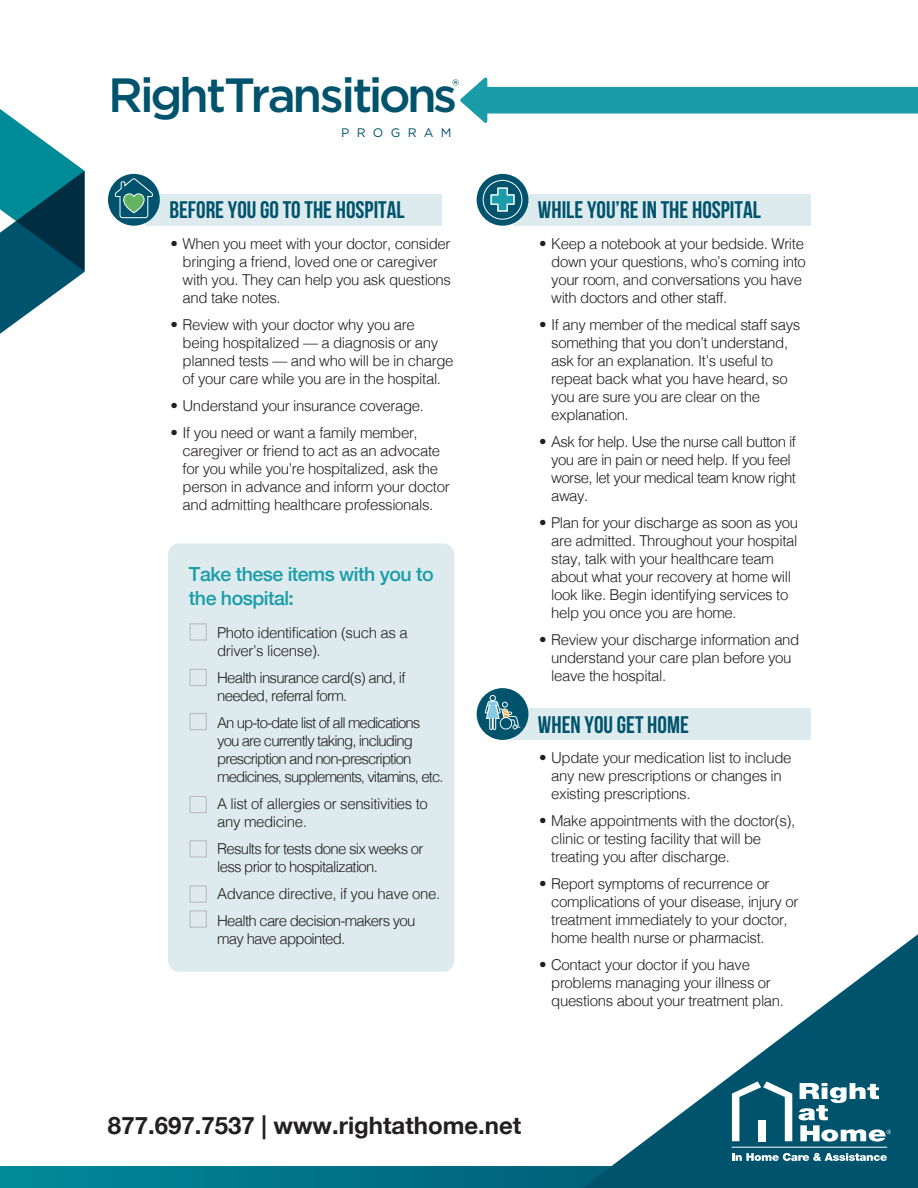
<style>
.page{position:relative;width:918px;height:1188px;background:#fff}
.page>*{position:absolute;margin:0;border:0;box-sizing:border-box;transform-origin:0 0}
.t1{font:500 48px "Gotham";letter-spacing:-.075em;color:#00536d}
.t2{font:700 24px "Bebas Neue";color:#00536d}
.t3{font:700 24px "Helvetica Neue";color:#231f20}
.t4{font:500 19.5px/23.4px "Helvetica Neue";letter-spacing:-.025em;color:#1a9ca9}
.t5{font:17.85px "Gotham";color:#00536d}
.t6{font:300 15px/18px "Helvetica";letter-spacing:-.025em;color:#231f20}
.t7{font:300 15px/18px "Helvetica";letter-spacing:-.06em;color:#231f20}
.t8{font:300 15px/18px "Helvetica";letter-spacing:-.05em;color:#231f20}
.t9{font:12.3px "Gotham";letter-spacing:.59em;color:#00536d}
</style>
<div class="page">
<svg style="left:0;top:110px;width:85px;height:224px"></svg>
<svg style="left:0;top:1167px;width:583px;height:21px;background:#007589"></svg>
<svg style="left:583px;top:934px;width:335px;height:254px"></svg>
<hr style="left:732px;top:1147px;width:155px;height:1px;background:#fff">
<svg style="left:732px;top:1153px;width:155px;height:8px"></svg>
<svg style="left:732px;top:1081px;width:60px;height:60px"></svg>
<svg style="left:799px;top:1083px;width:92px;height:59px"></svg>
<svg style="left:460px;top:77px;width:458px;height:46px"></svg>
<div style="left:145px;top:194px;width:297px;height:32px;background:#ddebee"></div>
<div style="left:168px;top:543px;width:286px;height:429px;background:#ddebee"></div>
<div style="left:190px;top:623px;width:17px;height:18px;border:1px solid #bcbdc0"></div>
<div style="left:190px;top:669px;width:17px;height:17px;border:1px solid #bcbdc0"></div>
<div style="left:190px;top:713px;width:17px;height:17px;border:1px solid #bcbdc0"></div>
<div style="left:190px;top:840px;width:17px;height:18px;border:1px solid #bcbdc0"></div>
<div style="left:190px;top:796px;width:17px;height:17px;border:1px solid #bcbdc0"></div>
<div style="left:190px;top:885px;width:17px;height:18px;border:1px solid #bcbdc0"></div>
<div style="left:190px;top:910px;width:17px;height:18px;border:1px solid #bcbdc0"></div>
<div style="left:108px;top:174px;width:52px;height:52px;background:#00536d;border-radius:50%"></div>
<svg style="left:115px;top:179px;width:38px;height:40px"></svg>
<div style="left:514px;top:194px;width:297px;height:32px;background:#ddebee"></div>
<div style="left:477px;top:174px;width:51px;height:52px;background:#00536d;border-radius:50%"></div>
<svg style="left:490px;top:187px;width:25px;height:25px"></svg>
<div style="left:483px;top:180px;width:39px;height:40px;border:1px solid #fff;border-radius:50%"></div>
<div style="left:514px;top:708px;width:297px;height:32px;background:#ddebee"></div>
<div style="left:477px;top:688px;width:51px;height:52px;background:#00536d;border-radius:50%"></div>
<svg style="left:485px;top:695px;width:35px;height:35px"></svg>
<h1 class="t1" style="left:108px;top:64px;width:351px">RightTransitions</h1>
<p class="t5" style="left:452px;top:74px;width:9px">®</p>
<p class="t9" style="left:341px;top:125px;width:112px">PROGRAM</p>
<h2 class="t2" style="left:169px;top:197px;width:237px">BEFORE YOU GO TO THE HOSPITAL</h2>
<p class="t6" style="left:183px;top:234px;width:270px;text-indent:-12px">• When you meet with your doctor, consider bringing a friend, loved one or caregiver with you. They can help you ask questions and take notes.</p>
<p class="t6" style="left:183px;top:315px;width:272px;text-indent:-12px">• Review with your doctor why you are being hospitalized — a diagnosis or any planned tests — and who will be in charge of your care while you are in the hospital.</p>
<p class="t6" style="left:170px;top:396px;width:255px">• Understand your insurance coverage.</p>
<p class="t6" style="left:183px;top:423px;width:269px;text-indent:-12px">• If you need or want a family member, caregiver or friend to act as an advocate for you while you’re hospitalized, ask the person in advance and inform your doctor and admitting healthcare professionals.</p>
<h3 class="t4" style="left:189px;top:561px;width:246px">Take these items with you to the hospital:</h3>
<p class="t6" style="left:217px;top:623px;width:192px">Photo identification (such as a driver’s license).</p>
<p class="t8" style="left:217px;top:668px;width:190px">Health insurance card(s) and, if needed, referral form.</p>
<p class="t7" style="left:217px;top:713px;width:228px">An up-to-date list of all medications you are currently taking, including prescription and non-prescription medicines, supplements, vitamins, etc.</p>
<p class="t6" style="left:217px;top:794px;width:212px">A list of allergies or sensitivities to any medicine.</p>
<p class="t8" style="left:217px;top:839px;width:208px">Results for tests done six weeks or less prior to hospitalization.</p>
<p class="t6" style="left:217px;top:879px;width:225px;line-height:27px">Advance directive, if you have one.<br>Health care decision-makers you</p>
<p class="t8" style="left:217px;top:929px;width:130px">may have appointed.</p>
<h2 class="t2" style="left:538px;top:197px;width:225px">WHILE YOU’RE IN THE HOSPITAL</h2>
<p class="t6" style="left:551px;top:234px;width:256px;text-indent:-12px">• Keep a notebook at your bedside. Write down your questions, who’s coming into your room, and conversations you have with doctors and other staff.</p>
<p class="t6" style="left:551px;top:315px;width:251px;text-indent:-12px">• If any member of the medical staff says something that you don’t understand, ask for an explanation. It’s useful to repeat back what you have heard, so you are sure you are clear on the explanation.</p>
<p class="t6" style="left:551px;top:432px;width:246px;text-indent:-12px">• Ask for help. Use the nurse call button if you are in pain or need help. If you feel worse, let your medical team know right away.</p>
<p class="t6" style="left:551px;top:513px;width:248px;text-indent:-12px">• Plan for your discharge as soon as you are admitted. Throughout your hospital stay, talk with your healthcare team about what your recovery at home will look like. Begin identifying services to help you once you are home.</p>
<p class="t6" style="left:551px;top:630px;width:250px;text-indent:-12px">• Review your discharge information and understand your care plan before you leave the hospital.</p>
<h2 class="t2" style="left:538px;top:711px;width:152px">WHEN YOU GET HOME</h2>
<p class="t6" style="left:551px;top:748px;width:242px;text-indent:-12px">• Update your medication list to include any new prescriptions or changes in existing prescriptions.</p>
<p class="t6" style="left:551px;top:811px;width:246px;text-indent:-12px">• Make appointments with the doctor(s), clinic or testing facility that will be treating you after discharge.</p>
<p class="t6" style="left:551px;top:874px;width:249px;text-indent:-12px">• Report symptoms of recurrence or complications of your disease, injury or treatment immediately to your doctor, home health nurse or pharmacist.</p>
<p class="t6" style="left:551px;top:955px;width:234px;text-indent:-12px">• Contact your doctor if you have problems managing your illness or questions about your treatment plan.</p>
<h2 class="t3" style="left:108px;top:1107px;width:415px">877.697.7537 | www.rightathome.net</h2>
</div>
